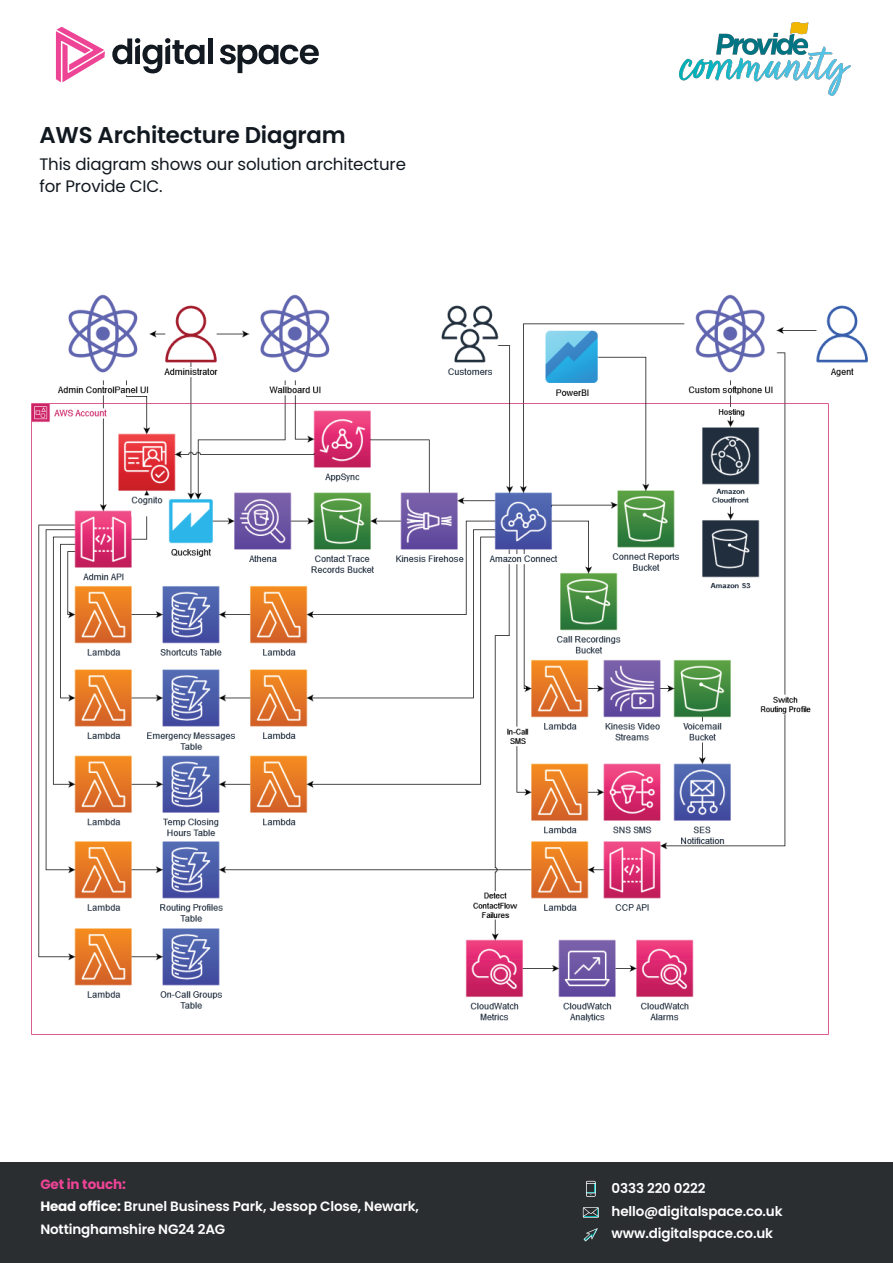
<style>
.page{position:relative;width:893px;height:1263px;background:#fff}
.page>*{position:absolute;margin:0;border:0;box-sizing:border-box;transform-origin:0 0}
.t1{font:600 22.8px "Poppins";letter-spacing:-.01em;color:#111820}
.t2{font:16.65px/22.5px "Poppins";letter-spacing:-.01em;color:#111820}
.t3{font:600 13.5px/22.5px "Poppins";letter-spacing:-.01em;color:#fff}
.s1{font-weight:700;color:#ed4496}
.s2{font-weight:700}
</style>
<div class="page">
<div style="left:0;top:1162px;width:893px;height:101px;background:#2a2e31"></div>
<svg style="left:586px;top:1181px;width:10px;height:16px"></svg>
<svg style="left:583px;top:1207px;width:16px;height:11px"></svg>
<svg style="left:584px;top:1228px;width:14px;height:13px"></svg>
<div style="left:208px;top:38px;width:5px;height:26px;background:#121920"></div>
<svg style="left:220px;top:45px;width:99px;height:28px"></svg>
<svg style="left:112px;top:38px;width:93px;height:35px"></svg>
<svg style="left:56px;top:27px;width:49px;height:55px"></svg>
<img style="left:680px;top:23px;width:171px;height:72px">
<img style="left:31px;top:294px;width:837px;height:741px">
<h1 class="t1" style="left:39px;top:122px;width:308px">AWS Architecture Diagram</h1>
<p class="t2" style="left:39px;top:153px;width:368px">This diagram shows our solution architecture for Provide CIC.</p>
<p class="t3" style="left:40px;top:1173px;width:380px"><span class="s1">Get in touch:<br></span><span class="s2">Head office:</span> Brunel Business Park, Jessop Close, Newark,<br>Nottinghamshire NG24 2AG</p>
<p class="t3" style="left:611px;top:1177px;width:173px">0333 220 0222 hello@digitalspace.co.uk www.digitalspace.co.uk</p>
</div>
